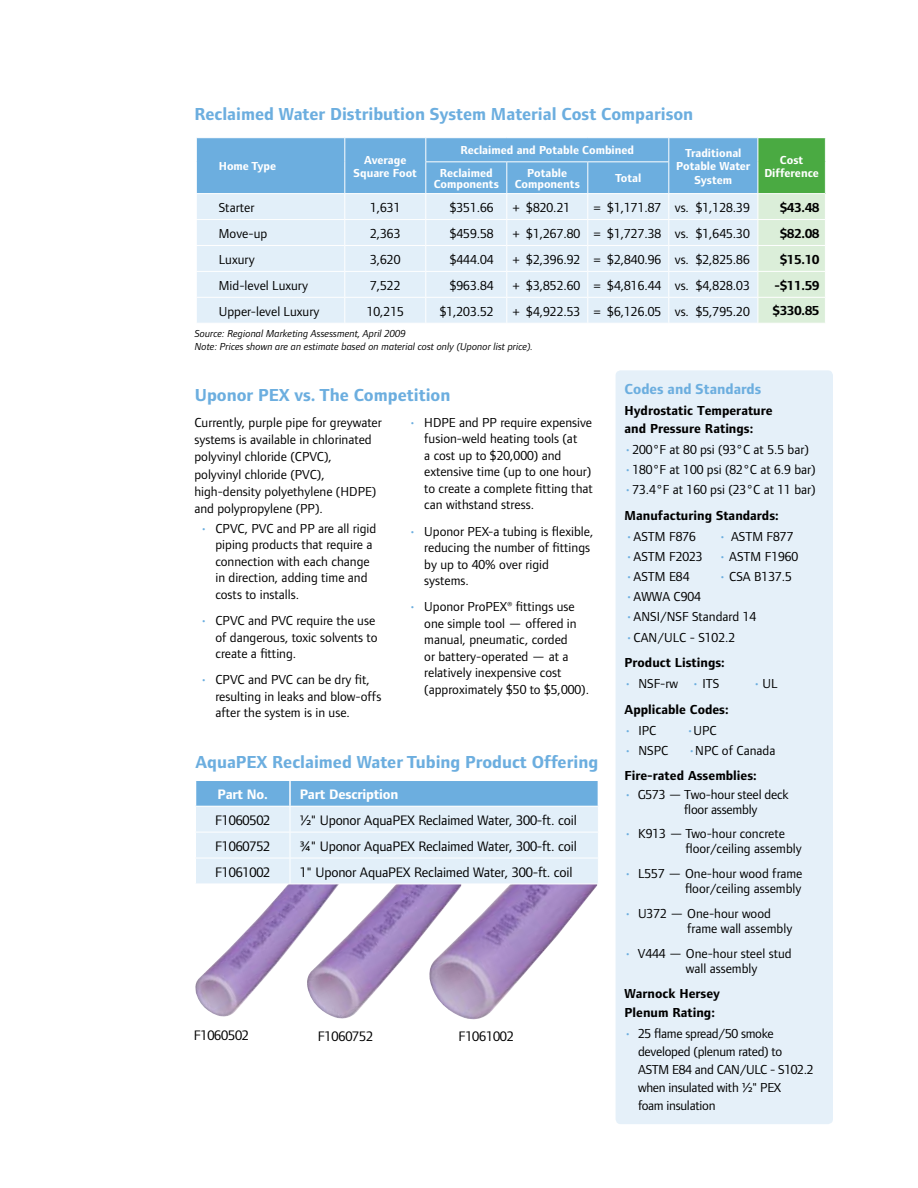
<style>
.page{position:relative;width:918px;height:1188px;background:#fff}
.page>*{position:absolute;margin:0;border:0;box-sizing:border-box;transform-origin:0 0}
.t1{font:700 18px "Foundry Form Sans";color:#6caedf}
.t2{font:700 15px "Foundry Form Sans";color:#6caedf}
.t3{font:14.25px "Foundry Form Sans";letter-spacing:-.015em;color:#000}
.t4{font:700 14.25px "Foundry Form Sans";letter-spacing:-.015em;color:#fff}
.t5{font:13.5px/16.5px "Foundry Form Sans";color:#000}
.t6{font:700 13.5px/25.3px "Foundry Form Sans";color:#000}
.t7{font:13.5px/18px "Foundry Form Sans";letter-spacing:-.02em;color:#000}
.t8{font:700 12px/13.5px "Foundry Form Sans";color:#fff;text-align:center}
.t9{font:italic 10.5px/13.5px "Foundry Form Sans";color:#000}
.s1{color:#6caedf}
.s2{font-weight:700}
.s3{font-weight:400;color:#6caedf}
.s4{font-weight:400}
</style>
<div class="page">
<img style="left:195px;top:885px;width:109px;height:132px">
<img style="left:304px;top:885px;width:121px;height:134px">
<img style="left:425px;top:885px;width:172px;height:135px">
<svg style="left:195px;top:781px;width:403px;height:103px;background:#c7e0f3"></svg>
<svg style="left:196px;top:138px;width:630px;height:185px;background:#bfdcea"></svg>
<div style="left:616px;top:370px;width:217px;height:754px;background:#e2eff9;border-radius:5px"></div>
<h1 class="t1" style="left:194px;top:104px;width:500px">Reclaimed Water Distribution System Material Cost Comparison</h1>
<p class="t8" style="left:219px;top:160px;width:59px">Home Type</p>
<p class="t8" style="left:354px;top:153px;width:65px">Average<br>Square Foot</p>
<p class="t8" style="left:460px;top:144px;width:175px">Reclaimed and Potable Combined</p>
<p class="t8" style="left:676px;top:146px;width:76px">Traditional<br>Potable Water<br>System</p>
<p class="t8" style="left:780px;top:153px;width:25px">Cost</p>
<p class="t8" style="left:440px;top:166px;width:55px">Reclaimed</p>
<p class="t8" style="left:764px;top:166px;width:56px">Difference</p>
<p class="t8" style="left:434px;top:177px;width:67px">Components</p>
<p class="t8" style="left:515px;top:168px;width:67px;line-height:10.5px">Potable<br>Components</p>
<p class="t8" style="left:615px;top:172px;width:28px">Total</p>
<p class="t5" style="left:219px;top:199px;width:37px">Starter</p>
<p class="t5" style="left:370px;top:199px;width:32px">1,631</p>
<p class="t5" style="left:450px;top:199px;width:45px">$351.66</p>
<p class="t5" style="left:513px;top:199px;width:59px">+ $820.21</p>
<p class="t5" style="left:594px;top:199px;width:157px">= $1,171.87 vs. $1,128.39</p>
<p class="t6" style="left:780px;top:195px;width:41px">$43.48</p>
<p class="t5" style="left:219px;top:225px;width:50px">Move-up</p>
<p class="t5" style="left:370px;top:225px;width:32px">2,363</p>
<p class="t5" style="left:450px;top:225px;width:45px">$459.58</p>
<p class="t5" style="left:513px;top:225px;width:238px">+ $1,267.80 = $1,727.38 vs. $1,645.30</p>
<p class="t6" style="left:780px;top:221px;width:41px">$82.08</p>
<p class="t5" style="left:219px;top:251px;width:37px">Luxury</p>
<p class="t5" style="left:370px;top:251px;width:32px">3,620</p>
<p class="t5" style="left:450px;top:251px;width:45px">$444.04</p>
<p class="t5" style="left:513px;top:251px;width:238px">+ $2,396.92 = $2,840.96 vs. $2,825.86</p>
<p class="t6" style="left:780px;top:246px;width:41px">$15.10</p>
<p class="t5" style="left:219px;top:277px;width:91px">Mid-level Luxury</p>
<p class="t5" style="left:370px;top:277px;width:32px">7,522</p>
<p class="t5" style="left:450px;top:277px;width:45px">$963.84</p>
<p class="t5" style="left:513px;top:277px;width:238px">+ $3,852.60 = $4,816.44 vs. $4,828.03</p>
<p class="t6" style="left:774px;top:272px;width:46px">-$11.59</p>
<p class="t5" style="left:219px;top:303px;width:102px">U pper-level Luxury</p>
<p class="t5" style="left:367px;top:303px;width:39px">10,215</p>
<p class="t5" style="left:440px;top:303px;width:55px">$1,203.52</p>
<p class="t5" style="left:513px;top:303px;width:238px">+ $4,922.53 = $6,126.05 vs. $5,795.20</p>
<p class="t6" style="left:773px;top:298px;width:48px">$330.85</p>
<p class="t9" style="left:195px;top:327px;width:340px">Source: Regional Marketing Assessment, April 2009<br>Note: Prices shown are an estimate based on material cost only (Uponor list price).</p>
<h1 class="t1" style="left:195px;top:385px;width:257px">Uponor PEX vs. The Competition</h1>
<p class="t5" style="left:194px;top:414px;width:189px;line-height:17.2px">Currently, purple pipe for greywater systems is available in chlorinated polyvinyl chloride (CPVC), polyvinyl chloride (PVC), high-density polyethylene (HDPE) and polypropylene (PP).</p>
<p class="t5" style="left:215px;top:520px;width:162px;text-indent:-15px"><span class="s1">•</span> CPVC, PVC and PP are all rigid piping products that require a connection with each change in direction, adding time and costs to installs.</p>
<p class="t5" style="left:215px;top:612px;width:164px;text-indent:-15px"><span class="s1">•</span> CPVC and PVC require the use of dangerous, toxic solvents to create a fitting.</p>
<p class="t5" style="left:215px;top:671px;width:167px;text-indent:-15px"><span class="s1">•</span> CPVC and PVC can be dry fit, resulting in leaks and blow-offs after the system is in use.</p>
<p class="t5" style="left:424px;top:414px;width:170px;text-indent:-15px"><span class="s1">•</span> HDPE and PP require expensive fusion-weld heating tools (at<br>a cost up to $20,000) and extensive time (up to one hour) to create a complete fitting that can withstand stress.</p>
<p class="t5" style="left:424px;top:523px;width:171px;text-indent:-15px"><span class="s1">•</span> U ponor PEX-a tubing is flexible, reducing the number of fittings by up to 40% over rigid systems.</p>
<p class="t5" style="left:424px;top:598px;width:166px;text-indent:-15px"><span class="s1">•</span> U ponor ProPEX® fittings use one simple tool — offered in manual, pneumatic, corded<br>or battery-operated — at a relatively inexpensive cost (approximately $50 to $5,000).</p>
<h1 class="t1" style="left:195px;top:752px;width:404px">AquaPEX Reclaimed Water Tubing Product Offering</h1>
<p class="t4" style="left:218px;top:786px;width:52px">Part No.</p>
<p class="t4" style="left:300px;top:786px;width:100px">Part Description</p>
<p class="t3" style="left:215px;top:812px;width:57px">F1060502</p>
<p class="t3" style="left:300px;top:812px;width:279px">½" U ponor AquaPEX Reclaimed Water, 300-ft. coil</p>
<p class="t3" style="left:215px;top:838px;width:57px">F1060752</p>
<p class="t3" style="left:300px;top:838px;width:279px">¾" U ponor AquaPEX Reclaimed Water, 300-ft. coil</p>
<p class="t3" style="left:215px;top:864px;width:57px">F1061002</p>
<p class="t3" style="left:300px;top:864px;width:274px">1" U ponor AquaPEX Reclaimed Water, 300-ft. coil</p>
<p class="t3" style="left:194px;top:1028px;width:57px">F1060502</p>
<p class="t3" style="left:318px;top:1029px;width:57px">F1060752</p>
<p class="t3" style="left:459px;top:1029px;width:57px">F1061002</p>
<p class="t2" style="left:625px;top:380px;width:138px">Codes and Standards</p>
<p class="t6" style="left:625px;top:401px;width:150px;line-height:18px">Hydrostatic Temperature and Pressure Ratings:</p>
<p class="t5" style="left:625px;top:441px;width:186px"><span class="s1">•</span>200°F at 80 psi (93°C at 5.5 bar)</p>
<p class="t5" style="left:625px;top:461px;width:193px"><span class="s1">•</span>180°F at 100 psi (82°C at 6.9 bar)</p>
<p class="t5" style="left:625px;top:477px;width:193px;line-height:25.3px"><span class="s1">•</span>73.4°F at 160 psi (23°C at 11 bar)<br><span class="s2">Manufacturing Standards:</span></p>
<p class="t5" style="left:626px;top:528px;width:72px"><span class="s1">•</span>ASTM F876</p>
<p class="t5" style="left:719px;top:528px;width:76px"><span class="s1">•</span> ASTM F877</p>
<p class="t5" style="left:626px;top:548px;width:174px"><span class="s1">•</span>ASTM F2023 <span class="s1">•</span> ASTM F1960</p>
<p class="t5" style="left:626px;top:568px;width:65px"><span class="s1">•</span>ASTM E84</p>
<p class="t5" style="left:719px;top:568px;width:74px"><span class="s1">•</span> CSA B137.5</p>
<p class="t5" style="left:626px;top:588px;width:77px"><span class="s1">•</span>AWWA C904</p>
<p class="t5" style="left:626px;top:609px;width:132px"><span class="s1">•</span>ANSI/NSF Standard 14</p>
<p class="t6" style="left:625px;top:624px;width:112px"><span class="s3">•</span><span class="s4">CAN/ULC - S102.2<br></span>Product Listings:</p>
<p class="t5" style="left:625px;top:675px;width:96px"><span class="s1">•</span> NSF-rw <span class="s1">•</span> ITS</p>
<p class="t5" style="left:754px;top:675px;width:14px"><span class="s1">•</span> UL</p>
<p class="t6" style="left:625px;top:696px;width:106px">Applicable Codes:</p>
<p class="t5" style="left:625px;top:722px;width:33px"><span class="s1">•</span> IP C</p>
<p class="t5" style="left:687px;top:722px;width:31px"><span class="s1">•</span>UPC</p>
<p class="t5" style="left:625px;top:742px;width:45px"><span class="s1">•</span> NSPC</p>
<p class="t6" style="left:625px;top:738px;width:152px;text-indent:64px"><span class="s3">•</span><span class="s4">NPC of Canada<br></span>Fire-rated Assemblies:</p>
<p class="t5" style="left:684px;top:787px;width:106px;line-height:15px;text-indent:-60px"><span class="s1">•</span> G573 — Two-hour steel deck floor assembly</p>
<p class="t5" style="left:685px;top:826px;width:118px;line-height:15px;text-indent:-61px"><span class="s1">•</span> K913 — Two-hour concrete floor/ceiling assembly</p>
<p class="t5" style="left:625px;top:866px;width:179px;line-height:15px;text-align:right"><span class="s1">•</span> L557 — One-hour wood frame floor/ceiling assembly</p>
<p class="t5" style="left:687px;top:906px;width:107px;line-height:15px;text-indent:-63px"><span class="s1">•</span> U372 — One-hour wood frame wall assembly</p>
<p class="t5" style="left:686px;top:945px;width:107px;line-height:15px;text-indent:-61px"><span class="s1">•</span> V444 — One-hour steel stud wall assembly</p>
<p class="t6" style="left:625px;top:984px;width:97px;line-height:18.9px">Warnock Hersey<br>Plenum Rating:</p>
<p class="t7" style="left:638px;top:1024px;width:177px;text-indent:-14px"><span class="s1">•</span> 25 flame spread/50 smoke developed (plenum rated) to<br>ASTM E84 and CAN/ULC - S102.2 when insulated with ½" PEX<br>foam insulation</p>
</div>
